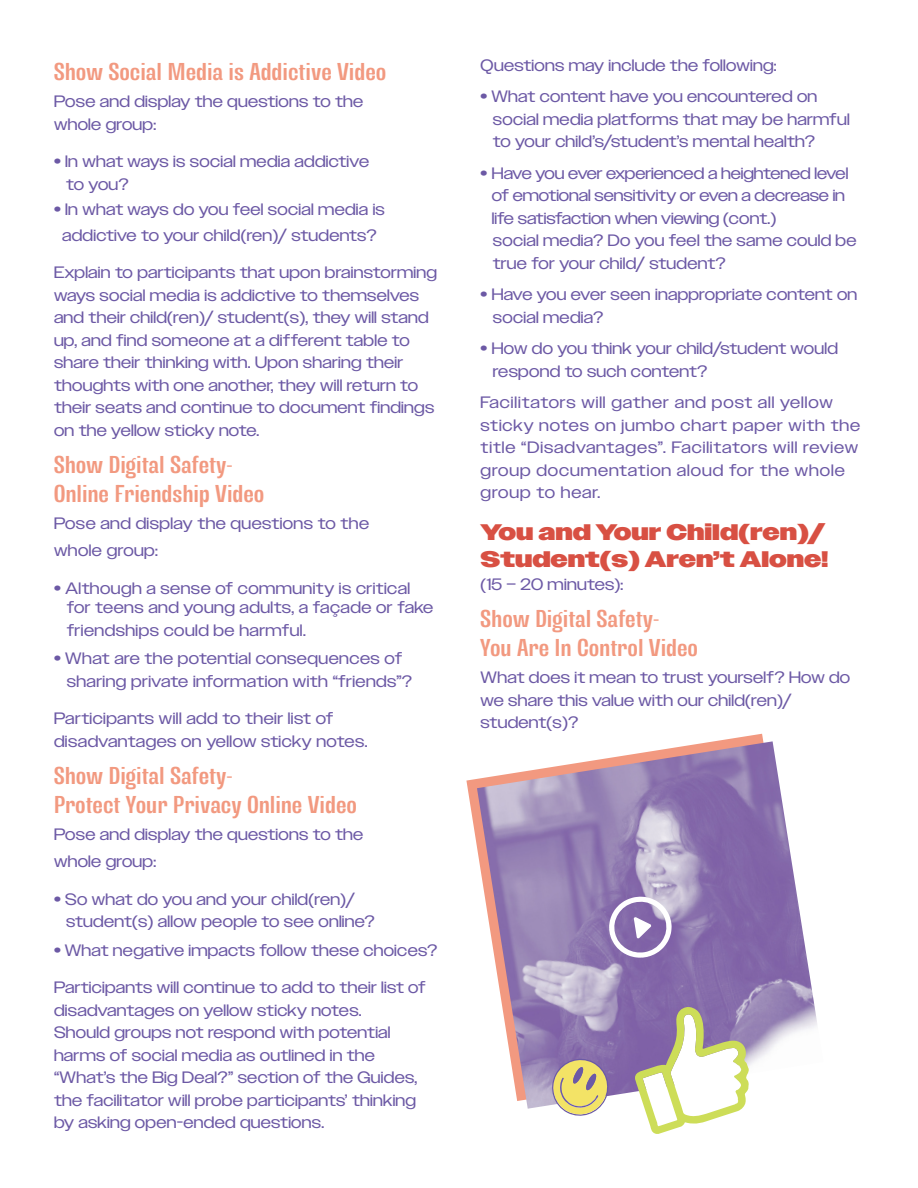
<style>
.page{position:relative;width:918px;height:1188px;background:#fff}
.page>*{position:absolute;margin:0;border:0;box-sizing:border-box;transform-origin:0 0}
.t1{font:200 condensed 24px/28.8px "Antipoda Variable";letter-spacing:.025em;color:#f29980}
.t2{font:900 22.5px/27px "Owners Wide";color:#d85043}
.t3{font:16.5px/22.5px "Owners Wide";letter-spacing:.02em;color:#6c59a5}
.t4{font:16.5px/22.5px "Owners Wide";letter-spacing:.06em;color:#6c59a5}
.t5{font:16.5px/22.5px "Owners Wide";color:#6c59a5;text-align:center}
</style>
<div class="page">
<svg style="left:466px;top:734px;width:298px;height:113px"></svg>
<img style="left:477px;top:741px;width:340px;height:368px">
<svg style="left:609px;top:897px;width:63px;height:61px"></svg>
<svg style="left:634px;top:1007px;width:115px;height:127px"></svg>
<svg style="left:548px;top:1055px;width:64px;height:61px;background:#caba92"></svg>
<p class="t1" style="left:54px;top:58px;width:334px">Show Social Media is Addictive Video</p>
<p class="t3" style="left:54px;top:90px;width:311px">Pose and display the questions to the</p>
<p class="t3" style="left:54px;top:113px;width:104px">whole group:</p>
<p class="t3" style="left:66px;top:150px;width:304px;text-indent:-12px">• In what ways is social media addictive to you?</p>
<p class="t3" style="left:54px;top:197px;width:332px;line-height:25.5px;text-align:center">• In what ways do you feel social media is addictive to your child(ren)/ students?</p>
<p class="t3" style="left:54px;top:261px;width:385px">Explain to participants that upon brainstorming ways social media is addictive to themselves</p>
<p class="t3" style="left:54px;top:306px;width:376px">and their child(ren)/ student(s), they will stand up, and find someone at a different table to</p>
<p class="t3" style="left:54px;top:351px;width:382px">share their thinking with. Upon sharing their thoughts with one another, they will return to their seats and continue to document findings on the yellow sticky note.</p>
<p class="t1" style="left:54px;top:451px;width:180px">Show Digital Safety-</p>
<p class="t1" style="left:54px;top:480px;width:212px">Online Friendship Video</p>
<p class="t3" style="left:54px;top:512px;width:317px">Pose and display the questions to the</p>
<p class="t3" style="left:54px;top:539px;width:106px">whole group:</p>
<p class="t3" style="left:67px;top:578px;width:368px;line-height:19.8px;text-indent:-13px">• Although a sense of community is critical for teens and young adults, a façade or fake</p>
<p class="t3" style="left:67px;top:619px;width:241px">friendships could be harmful.</p>
<p class="t3" style="left:67px;top:648px;width:347px;text-indent:-13px">• What are the potential consequences of sharing private information with “friends”?</p>
<p class="t3" style="left:54px;top:708px;width:315px">Participants will add to their list of disadvantages on yellow sticky notes.</p>
<p class="t1" style="left:54px;top:762px;width:304px">Show Digital Safety-<br>Protect Your Privacy Online Video</p>
<p class="t3" style="left:54px;top:823px;width:311px">Pose and display the questions to the</p>
<p class="t3" style="left:54px;top:850px;width:104px">whole group:</p>
<p class="t3" style="left:54px;top:888px;width:302px">• So what do you and your child(ren)/</p>
<p class="t3" style="left:66px;top:910px;width:310px">student(s) allow people to see online?</p>
<p class="t3" style="left:54px;top:939px;width:385px">• What negative impacts follow these choices?</p>
<p class="t3" style="left:54px;top:976px;width:373px">Participants will continue to add to their list of disadvantages on yellow sticky notes.</p>
<p class="t3" style="left:54px;top:1021px;width:365px">Should groups not respond with potential harms of social media as outlined in the “What’s the Big Deal?” section of the Guides, the facilitator will probe participants’ thinking by asking open-ended questions.</p>
<p class="t3" style="left:481px;top:54px;width:298px">Questions may include the following:</p>
<p class="t3" style="left:493px;top:86px;width:358px;text-indent:-12px">• What content have you encountered on social media platforms that may be harmful to your child’s/student’s mental health?</p>
<p class="t5" style="left:481px;top:162px;width:369px">• Have you ever experienced a heightened level of emotional sensitivity or even a decrease in</p>
<p class="t5" style="left:492px;top:207px;width:286px">life satisfaction when viewing (cont.)</p>
<p class="t3" style="left:493px;top:230px;width:365px">social media? Do you feel the same could be</p>
<p class="t3" style="left:493px;top:252px;width:234px">true for your child/ student?</p>
<p class="t3" style="left:493px;top:284px;width:366px;text-indent:-12px">• Have you ever seen inappropriate content on social media?</p>
<p class="t3" style="left:493px;top:338px;width:347px;text-indent:-12px">• How do you think your child/student would respond to such content?</p>
<p class="t4" style="left:481px;top:392px;width:381px">Facilitators will gather and post all yellow sticky notes on jumbo chart paper with the title “Disadvantages”. Facilitators will review group documentation aloud for the whole group to hear.</p>
<p class="t2" style="left:481px;top:520px;width:349px">You and Your Child(ren)/<br>Student(s) Aren’t Alone!</p>
<p class="t3" style="left:481px;top:573px;width:144px">(15 – 20 minutes):</p>
<p class="t1" style="left:481px;top:605px;width:180px">Show Digital Safety-</p>
<p class="t1" style="left:481px;top:634px;width:219px">You Are In Control Video</p>
<p class="t3" style="left:481px;top:666px;width:371px">What does it mean to trust yourself? How do we share this value with our child(ren)/</p>
<p class="t3" style="left:481px;top:711px;width:99px">student(s)?</p>
</div>
